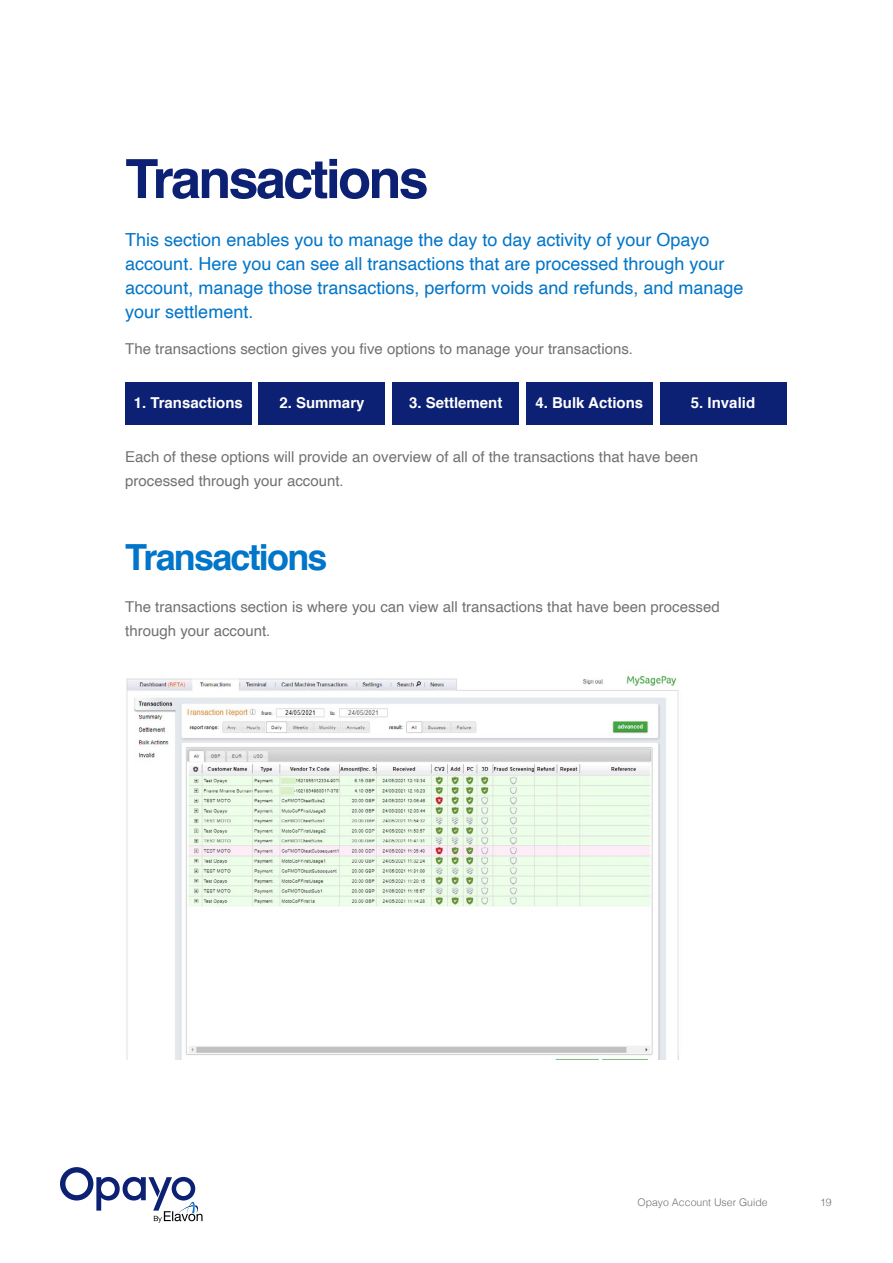
<style>
.page{position:relative;width:893px;height:1263px;background:#fff}
.page>*{position:absolute;margin:0;border:0;box-sizing:border-box;transform-origin:0 0}
.t1{font:700 54px "Helvetica";letter-spacing:-.05em;color:#0c2074}
.t2{font:700 36px "Helvetica";letter-spacing:-.05em;color:#0075c9}
.t3{font:18px/24px "Helvetica";color:#0075c9}
.t4{font:15px/24px "Helvetica";color:#707271}
.t5{font:700 15px "Helvetica";color:#fff}
.t6{font:300 10.5px "Helvetica";color:#707271}
</style>
<div class="page">
<svg style="left:60px;top:1167px;width:143px;height:55px"></svg>
<div style="left:125px;top:382px;width:126px;height:42px;background:#0c2074"></div>
<div style="left:259px;top:382px;width:126px;height:42px;background:#0c2074"></div>
<div style="left:393px;top:382px;width:126px;height:42px;background:#0c2074"></div>
<div style="left:526px;top:382px;width:126px;height:42px;background:#0c2074"></div>
<div style="left:660px;top:382px;width:126px;height:42px;background:#0c2074"></div>
<img style="left:126px;top:675px;width:553px;height:384px">
<h1 class="t1" style="left:125px;top:135px;width:305px">Transactions</h1>
<p class="t3" style="left:125px;top:228px;width:620px">This section enables you to manage the day to day activity of your Opayo account. Here you can see all transactions that are processed through your account, manage those transactions, perform voids and refunds, and manage your settlement.</p>
<p class="t4" style="left:125px;top:337px;width:509px">The transactions section gives you five options to manage your transactions.</p>
<p class="t5" style="left:134px;top:391px;width:111px">1. Transactions</p>
<p class="t5" style="left:279px;top:391px;width:87px">2. Summary</p>
<p class="t5" style="left:409px;top:391px;width:95px">3. Settlement</p>
<p class="t5" style="left:535px;top:391px;width:109px">4. Bulk Actions</p>
<p class="t5" style="left:691px;top:391px;width:66px">5. Invalid</p>
<p class="t4" style="left:125px;top:445px;width:574px">Each of these options will provide an overview of all of the transactions that have been processed through your account.</p>
<h2 class="t2" style="left:125px;top:528px;width:204px">Transactions</h2>
<p class="t4" style="left:125px;top:595px;width:596px">The transactions section is where you can view all transactions that have been processed through your account.</p>
<p class="t6" style="left:637px;top:1193px;width:132px">Opayo Account User Guide</p>
<p class="t6" style="left:820px;top:1193px;width:13px">19</p>
</div>
